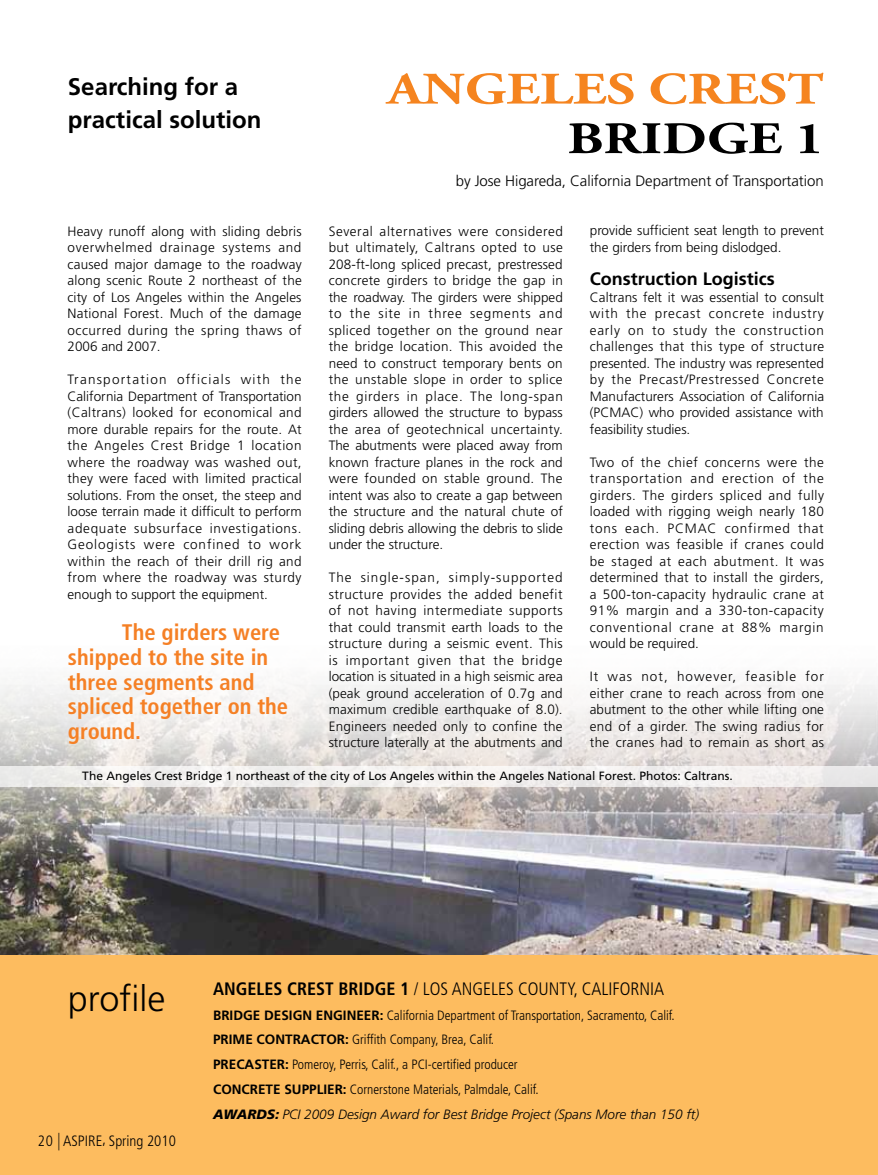
<style>
.page{position:relative;width:878px;height:1175px;background:#fff}
.page>*{position:absolute;margin:0;border:0;box-sizing:border-box;transform-origin:0 0}
.t1{font:700 45px "Adobe Garamond Pro";letter-spacing:.005em;color:#f5841f;scale:1.25 1}
.t2{font:700 45px "Adobe Garamond Pro";letter-spacing:.005em;color:#000;scale:1.25 1}
.t3{font:300 36px "Frutiger LT Std";color:#000}
.t4{font:700 24px/33px "Frutiger LT Std";color:#000}
.t5{font:700 condensed 22.5px/24.8px "Frutiger LT Std";color:#f58025}
.t6{font:300 condensed 18px "Frutiger LT Std";color:#000}
.t7{font:700 18px "Frutiger LT Std";color:#000}
.t8{font:700 condensed 18px "Frutiger LT Std";color:#000}
.t9{font:300 15px "Frutiger LT Std";letter-spacing:-.005em;color:#000}
.t10{font:300 condensed 15px "Frutiger LT Std";color:#000}
.t11{font:300 13.5px/16.5px "Frutiger LT Std";color:#000;text-align:justify}
.t12{font:300 condensed 13.5px "Frutiger LT Std";color:#000}
.t13{font:italic 300 13.5px/24.8px "Frutiger LT Std";color:#000}
.t14{font:700 13.5px "Frutiger LT Std";color:#000}
.t15{font:12px "Frutiger LT Std";color:#000}
.s1{font-weight:700}
.s2{font-weight:700;font-stretch:normal}
.s3{font-weight:700;font-style:normal}
.s4{font-style:normal;font-stretch:condensed}
.s5{font-weight:900}
.s6{font-size:17.55px}
</style>
<div class="page">
<div style="left:0;top:953px;width:878px;height:221px;background:#fdbc5f"></div>
<img style="left:0;top:684px;width:878px;height:270px">
<div style="left:0;top:766px;width:878px;height:21px;background:#f2f0ee"></div>
<h3 class="t4" style="left:68px;top:71px;width:195px">SEARCHING FOR A<br>PRACTICAL SOLUTION</h3>
<p class="t11" style="left:68px;top:223px;width:236px">Heavy runoff along with sliding debris overwhelmed drainage systems and caused major damage to the roadway along scenic Route 2 northeast of the city of Los Angeles within the Angeles National Forest. Much of the damage occurred during the spring thaws of 2006 and 2007.</p>
<p class="t11" style="left:68px;top:371px;width:236px">Transportation officials with the California Department of Transportation (Caltrans) looked for economical and more durable repairs for the route. At the Angeles Crest Bridge 1 location where the roadway was washed out, they were faced with limited practical solutions. From the onset, the steep and loose terrain made it difficult to perform adequate subsurface investigations.<br>Geologists were confined to work within the reach of their drill rig and from where the roadway was sturdy enough to support the equipment.</p>
<h3 class="t5" style="left:68px;top:620px;width:222px;text-indent:54px">The girders were shipped to the site in three segments and spliced together on the ground.</h3>
<h1 class="t1" style="left:387px;top:63px;width:350px">ANGELES CREST</h1>
<h1 class="t2" style="left:567px;top:113px;width:207px">BRIDGE 1</h1>
<p class="t9" style="left:455px;top:172px;width:369px">by Jose Higareda, California Department of Transportation</p>
<p class="t11" style="left:328px;top:223px;width:236px">Several alternatives were considered but ultimately, Caltrans opted to use 208-ft-long spliced precast, prestressed concrete girders to bridge the gap in the roadway. The girders were shipped to the site in three segments and spliced together on the ground near the bridge location. This avoided the need to construct temporary bents on the unstable slope in order to splice the girders in place. The long-span girders allowed the structure to bypass the area of geotechnical uncertainty.<br>The abutments were placed away from known fracture planes in the rock and were founded on stable ground. The intent was also to create a gap between the structure and the natural chute of sliding debris allowing the debris to slide under the structure.</p>
<p class="t11" style="left:328px;top:569px;width:236px">The single-span, simply-supported structure provides the added benefit of not having intermediate supports that could transmit earth loads to the structure during a seismic event. This is important given that the bridge location is situated in a high seismic area (peak ground acceleration of 0.7g and maximum credible earthquake of 8.0).<br>Engineers needed only to confine the structure laterally at the abutments and</p>
<p class="t11" style="left:589px;top:223px;width:235px">provide sufficient seat length to prevent the girders from being dislodged.</p>
<h3 class="t7" style="left:590px;top:268px;width:186px">CONSTRUCTION LOGISTICS</h3>
<p class="t11" style="left:590px;top:289px;width:236px">Caltrans felt it was essential to consult with the precast concrete industry early on to study the construction challenges that this type of structure presented. The industry was represented by the Precast/Prestressed Concrete Manufacturers Association of California (PCMAC) who provided assistance with feasibility studies.</p>
<p class="t11" style="left:590px;top:454px;width:236px">Two of the chief concerns were the transportation and erection of the girders. The girders spliced and fully loaded with rigging weigh nearly 180 tons each. PCMAC confirmed that erection was feasible if cranes could be staged at each abutment. It was determined that to install the girders, a 500-ton-capacity hydraulic crane at 91% margin and a 330-ton-capacity conventional crane at 88% margin would be required.</p>
<p class="t11" style="left:590px;top:668px;width:236px">It was not, however, feasible for either crane to reach across from one abutment to the other while lifting one end of a girder. The swing radius for the cranes had to remain as short as</p>
<p class="t15" style="left:82px;top:769px;width:652px">The Angeles Crest Bridge 1 northeast of the city of Los Angeles within the Angeles National Forest. Photos: Caltrans.</p>
<h2 class="t3" style="left:68px;top:978px;width:99px">profile</h2>
<h3 class="t8" style="left:213px;top:978px;width:11px">ANGELES</h3>
<h3 class="t8" style="left:287px;top:978px;width:11px">CREST</h3>
<h3 class="t8" style="left:338px;top:978px;width:11px">BRIDGE</h3>
<h3 class="t6" style="left:400px;top:978px;width:265px"><span class="s1">1</span> / LOS ANGELES COUNTY, CALIFORNIA</h3>
<p class="t14" style="left:213px;top:1007px;width:25px">BRIDGE</p>
<p class="t14" style="left:264px;top:1007px;width:18px">DESIGN</p>
<p class="t14" style="left:316px;top:1007px;width:17px">ENGINEE</p>
<p class="t12" style="left:371px;top:1007px;width:305px"><span class="s2">R:</span> California Department of Transportation, Sacramento, Calif.</p>
<p class="t14" style="left:213px;top:1031px;width:25px">PRIME</p>
<p class="t14" style="left:257px;top:1031px;width:19px">CONT</p>
<p class="t14" style="left:293px;top:1031px;width:19px">RACTO</p>
<p class="t12" style="left:337px;top:1032px;width:159px"><span class="s2">R:</span> Griffith Company, Brea, Calif.</p>
<p class="t14" style="left:213px;top:1056px;width:25px">PRECASTE</p>
<p class="t12" style="left:277px;top:1056px;width:242px"><span class="s2">R:</span> Pomeroy, Perris, Calif., a PCI-certified producer</p>
<p class="t14" style="left:213px;top:1081px;width:19px">CONC</p>
<p class="t14" style="left:250px;top:1081px;width:17px">RETE</p>
<p class="t14" style="left:284px;top:1081px;width:25px">SUPPLIE</p>
<p class="t13" style="left:213px;top:1077px;width:487px;text-indent:122px"><span class="s3">R:</span> <span class="s4">Cornerstone Materials, Palmdale, Calif.<br></span><span class="s5">AWARDS:</span> PCI 2009 Design Award for Best Bridge Project (Spans More than 150 ft)</p>
<p class="t10" style="left:38px;top:1132px;width:139px">20 <span class="s6">|</span> ASPIRE, Spring 2010</p>
</div>
